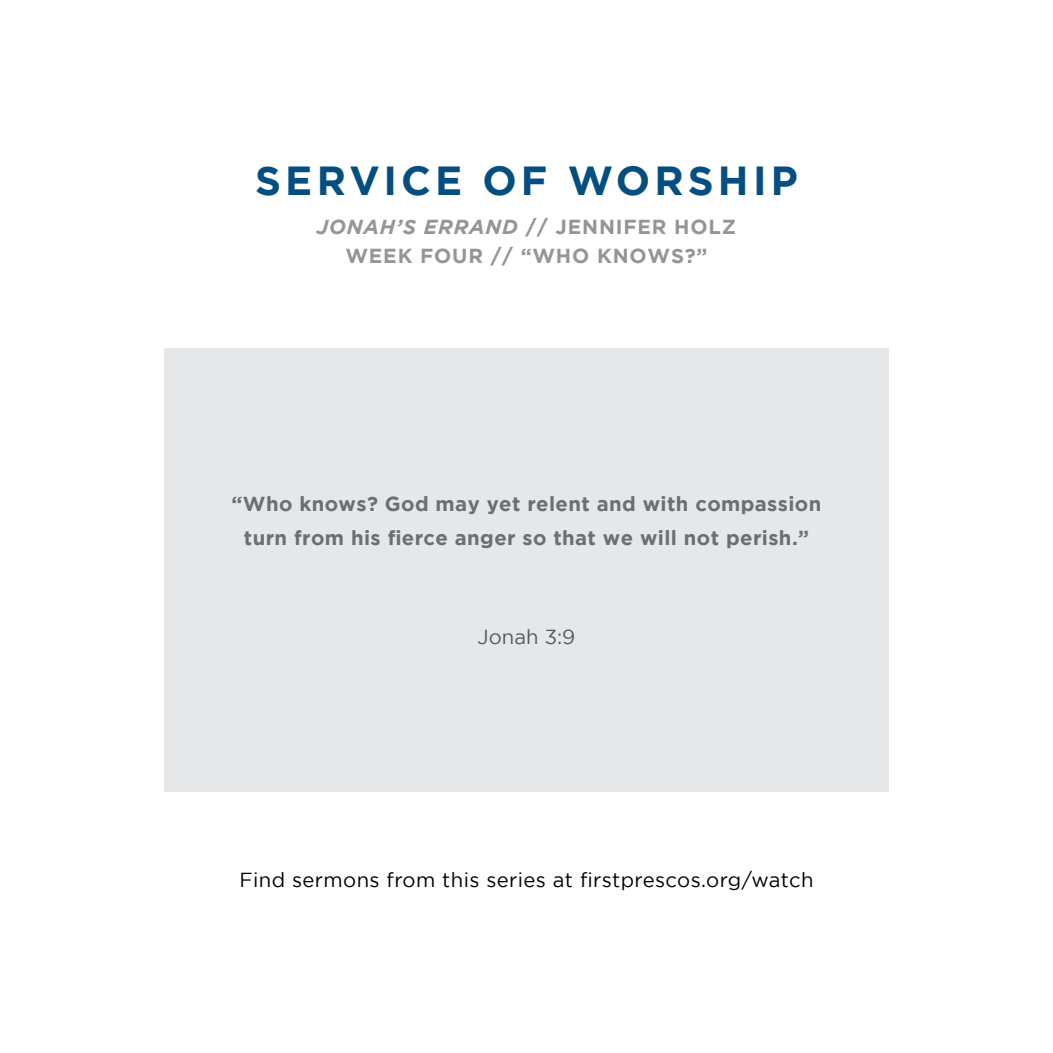
<style>
.page{position:relative;width:1053px;height:1053px;background:#fff}
.page>*{position:absolute;margin:0;border:0;box-sizing:border-box;transform-origin:0 0}
.t1{font:700 40.5px "Gotham";letter-spacing:.1em;color:#054e81}
.t2{font:700 20.25px/33.8px "Gotham";letter-spacing:.02em;color:#6d6e71;text-align:center}
.t3{font:20.25px "Gotham";letter-spacing:.02em;color:#000}
.t4{font:700 20.25px/29.2px "Gotham";letter-spacing:.04em;color:#939598;text-align:center}
.t5{font:20.25px "Gotham";color:#58595b}
.s1{font-style:italic}
</style>
<div class="page">
<div style="left:164px;top:348px;width:725px;height:444px;background:#e6e7e8"></div>
<h1 class="t1" style="left:255px;top:157px;width:544px">SERVICE OF WORSHIP</h1>
<p class="t4" style="left:317px;top:212px;width:421px"><span class="s1">JONAH’S ERRAND</span> // JENNIFER HOLZ<br>WEEK FOUR // “WHO KNOWS?”</p>
<p class="t2" style="left:232px;top:486px;width:591px">“Who knows? God may yet relent and with compassion turn from his fierce anger so that we will not perish.”</p>
<p class="t5" style="left:478px;top:626px;width:99px">Jonah 3:9</p>
<p class="t3" style="left:239px;top:868px;width:576px">Find sermons from this series at firstprescos.org/watch</p>
</div>
